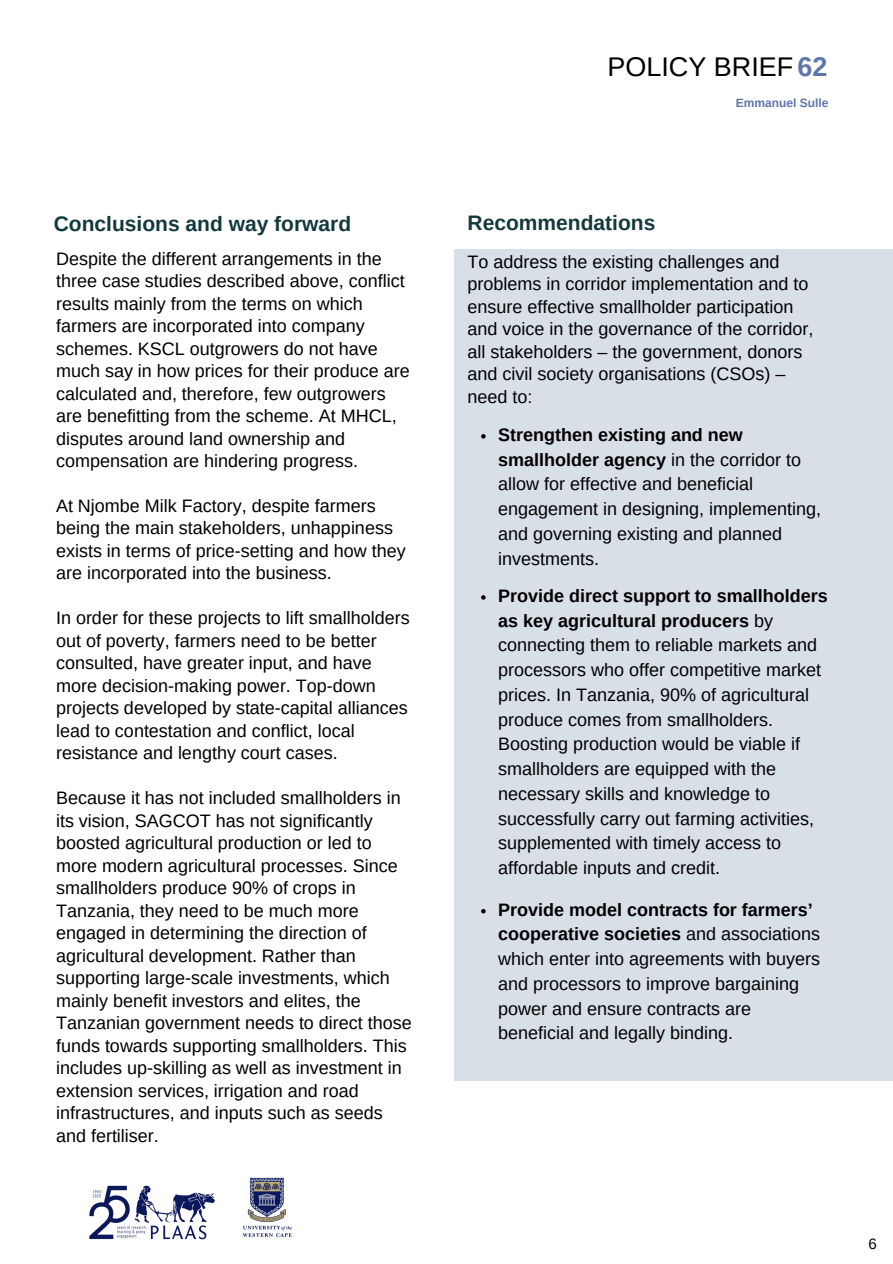
<style>
.page{position:relative;width:893px;height:1264px;background:#fff}
.page>*{position:absolute;margin:0;border:0;box-sizing:border-box;transform-origin:0 0}
.t1{font:27px "Arimo";color:#000}
.t2{font:700 21px "Arimo";color:#13393c}
.t3{font:18px/22.5px "Arimo";color:#000}
.t4{font:15px "Arimo";color:#000}
.t5{font:700 12px "Arimo";color:#5e75ab}
.s1{font-weight:700;color:#5e75ab}
.s2{font-weight:700}
</style>
<div class="page">
<img style="left:242px;top:1177px;width:51px;height:60px">
<img style="left:89px;top:1185px;width:126px;height:55px">
<div style="left:454px;top:249px;width:438px;height:831px;background:#d9dfe7"></div>
<svg style="left:481px;top:434px;width:4px;height:4px"></svg>
<svg style="left:481px;top:595px;width:4px;height:4px"></svg>
<svg style="left:481px;top:909px;width:4px;height:4px"></svg>
<p class="t2" style="left:54px;top:212px;width:299px">Conclusions and way forward</p>
<p class="t3" style="left:56px;top:247px;width:355px">Despite the different arrangements in the three case studies described above, conflict results mainly from the terms on which farmers are incorporated into company schemes. KSCL outgrowers do not have much say in how prices for their produce are calculated and, therefore, few outgrowers are benefitting from the scheme. At MHCL, disputes around land ownership and compensation are hindering progress.</p>
<p class="t3" style="left:56px;top:494px;width:351px">At Njombe Milk Factory, despite farmers being the main stakeholders, unhappiness exists in terms of price-setting and how they are incorporated into the business.</p>
<p class="t3" style="left:56px;top:607px;width:355px">In order for these projects to lift smallholders out of poverty, farmers need to be better consulted, have greater input, and have more decision-making power. Top-down projects developed by state-capital alliances lead to contestation and conflict, local resistance and lengthy court cases.</p>
<p class="t3" style="left:56px;top:786px;width:357px">Because it has not included smallholders in its vision, SAGCOT has not significantly boosted agricultural production or led to more modern agricultural processes. Since smallholders produce 90% of crops in Tanzania, they need to be much more engaged in determining the direction of agricultural development. Rather than supporting large-scale investments, which mainly benefit investors and elites, the Tanzanian government needs to direct those funds towards supporting smallholders. This includes up-skilling as well as investment in extension services, irrigation and road infrastructures, and inputs such as seeds and fertiliser.</p>
<p class="t1" style="left:607px;top:51px;width:221px">POLICY BRIEF <span class="s1">62</span></p>
<p class="t5" style="left:735px;top:97px;width:94px">Emmanuel Sulle</p>
<p class="t2" style="left:467px;top:211px;width:189px">Recommendations</p>
<p class="t3" style="left:467px;top:250px;width:313px">To address the existing challenges and</p>
<p class="t3" style="left:467px;top:273px;width:342px">problems in corridor implementation and to</p>
<p class="t3" style="left:467px;top:295px;width:347px">ensure effective smallholder participation and voice in the governance of the corridor, all stakeholders – the government, donors and civil society organisations (CSOs) – need to:</p>
<p class="t3" style="left:498px;top:422px;width:324px;line-height:24.8px"><span class="s2">Strengthen existing and new smallholder agency</span> in the corridor to allow for effective and beneficial engagement in designing, implementing, and governing existing and planned investments.</p>
<p class="t3" style="left:498px;top:583px;width:331px;line-height:24.8px"><span class="s2">Provide direct support to smallholders as key agricultural producers</span> by connecting them to reliable markets and processors who offer competitive market prices. In Tanzania, 90% of agricultural produce comes from smallholders.<br>Boosting production would be viable if smallholders are equipped with the necessary skills and knowledge to successfully carry out farming activities, supplemented with timely access to affordable inputs and credit.</p>
<p class="t3" style="left:498px;top:897px;width:323px;line-height:24.8px"><span class="s2">Provide model contracts for farmers’ cooperative societies</span> and associations which enter into agreements with buyers and processors to improve bargaining power and ensure contracts are beneficial and legally binding.</p>
<p class="t4" style="left:868px;top:1235px;width:10px">6</p>
</div>
